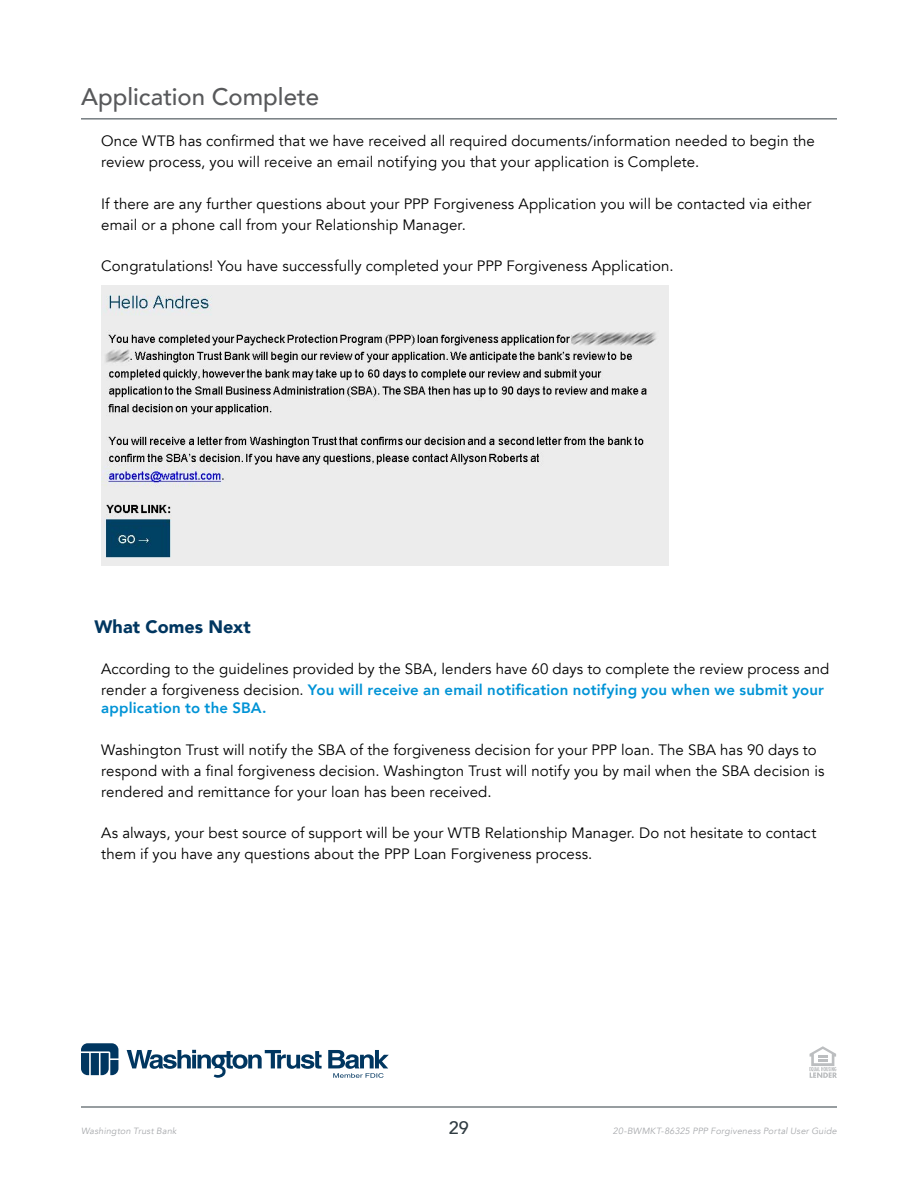
<style>
.page{position:relative;width:918px;height:1188px;background:#fff}
.page>*{position:absolute;margin:0;border:0;box-sizing:border-box;transform-origin:0 0}
.TOC_Level_1{font:500 24px "Avenir";color:#58595b}
.TOC_Level_2{font:900 18px "Avenir";letter-spacing:.005em;color:#003660}
.t1{font:500 18px "Avenir";color:#303c42}
.P1_Black{font:15px/21px "Avenir";letter-spacing:.005em;color:#000}
.P1_Black-2{font:800 15px "Avenir";letter-spacing:.01em;color:#0093d6}
.t2{font:italic 9px "Avenir";letter-spacing:.025em;color:#a7a9ac}
.s1{font-weight:800;color:#0093d6}
</style>
<div class="page">
<hr style="left:81px;top:1107px;width:756px;height:1px;background:#303c42">
<hr style="left:81px;top:118px;width:756px;height:1px;background:#303c42">
<img style="left:101px;top:286px;width:567px;height:279px">
<svg style="left:81px;top:1043px;width:308px;height:35px"></svg>
<svg style="left:809px;top:1046px;width:28px;height:32px"></svg>
<h2 class="TOC_Level_1" style="left:81px;top:76px;width:240px">Application Complete</h2>
<p class="P1_Black" style="left:101px;top:131px;width:715px">Once WTB has confirmed that we have received all required documents/information needed to begin the review process, you will receive an email notifying you that your application is Complete.</p>
<p class="P1_Black" style="left:101px;top:193px;width:712px">If there are any further questions about your PPP Forgiveness Application you will be contacted via either email or a phone call from your Relationship Manager.</p>
<p class="P1_Black" style="left:101px;top:255px;width:574px">Congratulations! You have successfully completed your PPP Forgiveness Application.</p>
<h3 class="TOC_Level_2" style="left:94px;top:611px;width:158px">What Comes Next</h3>
<p class="P1_Black" style="left:101px;top:659px;width:730px">According to the guidelines provided by the SBA, lenders have 60 days to complete the review process and render a forgiveness decision. <span class="s1">You will receive an email notification notifying you when we submit your</span></p>
<p class="P1_Black-2" style="left:101px;top:696px;width:167px">application to the SBA.</p>
<p class="P1_Black" style="left:101px;top:739px;width:725px">Washington Trust will notify the SBA of the forgiveness decision for your PPP loan. The SBA has 90 days to respond with a final forgiveness decision. Washington Trust will notify you by mail when the SBA decision is rendered and remittance for your loan has been received.</p>
<p class="P1_Black" style="left:101px;top:822px;width:717px">As always, your best source of support will be your WTB Relationship Manager. Do not hesitate to contact them if you have any questions about the PPP Loan Forgiveness process.</p>
<p class="t2" style="left:81px;top:1126px;width:97px">Washington Trust Bank</p>
<p class="t1" style="left:449px;top:1112px;width:22px">29</p>
<p class="t2" style="left:613px;top:1126px;width:226px">20-BWMKT-86325 PPP Forgiveness Portal User Guide</p>
</div>
